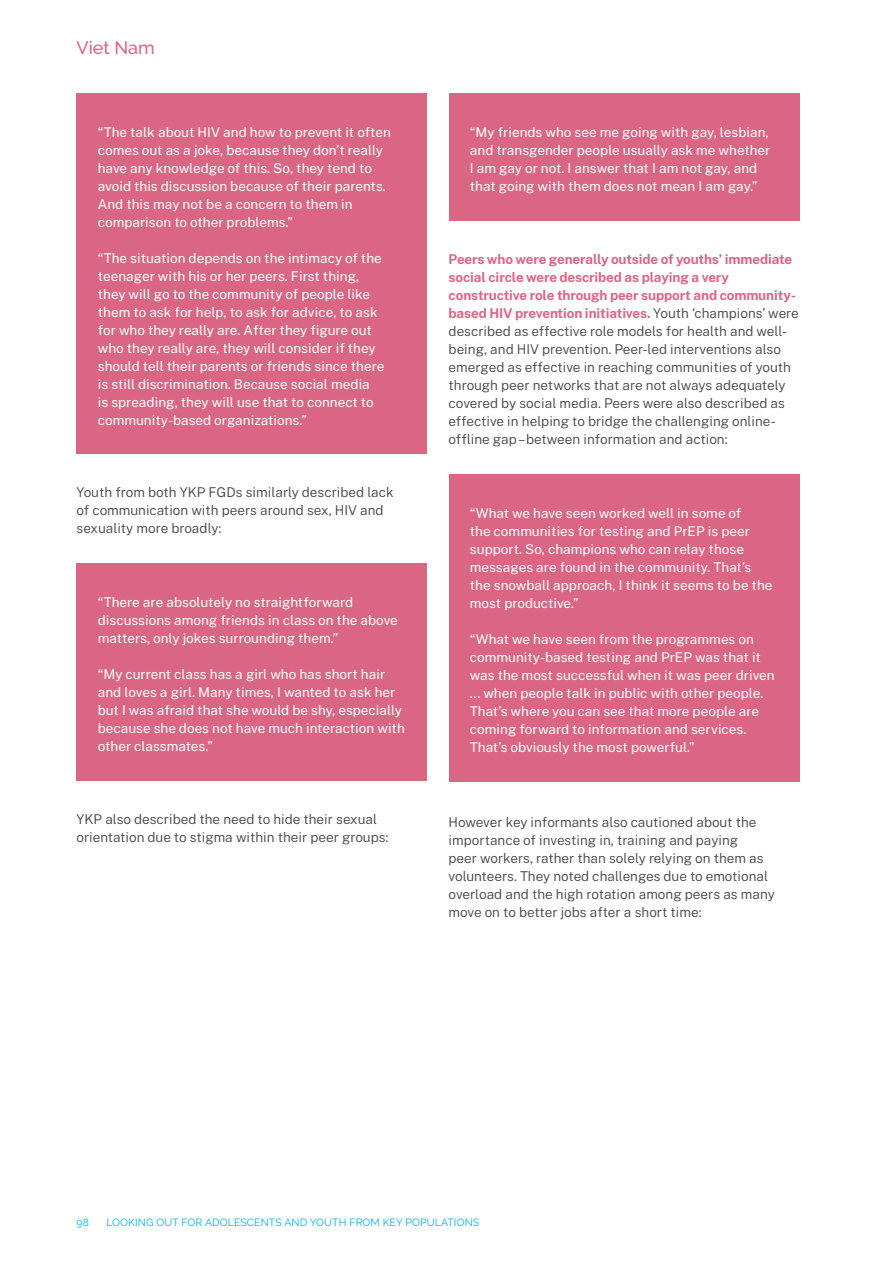
<style>
.page{position:relative;width:893px;height:1263px;background:#fff}
.page>*{position:absolute;margin:0;border:0;box-sizing:border-box;transform-origin:0 0}
.t1{font:500 18px "Raleway";color:#da6683}
.t2{font:13.5px/18px "Public Sans";color:#fff}
.t3{font:300 13.5px/18px "Public Sans";color:#414042}
.t4{font:10.5px "Raleway";letter-spacing:.01em;color:#00aeef}
.s1{font-weight:700;color:#da6683}
</style>
<div class="page">
<div style="left:77px;top:94px;width:350px;height:360px;background:#da6683"></div>
<div style="left:449px;top:474px;width:350px;height:307px;background:#da6683"></div>
<div style="left:77px;top:563px;width:350px;height:218px;background:#da6683"></div>
<div style="left:449px;top:94px;width:350px;height:127px;background:#da6683"></div>
<h1 class="t1" style="left:77px;top:37px;width:80px">Viet Nam</h1>
<p class="t2" style="left:98px;top:122px;width:295px">“The talk about HIV and how to prevent it often comes out as a joke, because they don’t really have any knowledge of this. So, they tend to avoid this discussion because of their parents.<br>And this may not be a concern to them in comparison to other problems.”</p>
<p class="t2" style="left:98px;top:248px;width:288px">“The situation depends on the intimacy of the teenager with his or her peers. First thing, they will go to the community of people like them to ask for help, to ask for advice, to ask for who they really are. After they figure out who they really are, they will consider if they should tell their parents or friends since there is still discrimination. Because social media<br>is spreading, they will use that to connect to community-based organizations.”</p>
<p class="t3" style="left:77px;top:482px;width:319px">Youth from both YKP FGDs similarly described lack of communication with peers around sex, HIV and sexuality more broadly:</p>
<p class="t2" style="left:98px;top:592px;width:302px">“There are absolutely no straightforward discussions among friends in class on the above matters, only jokes surrounding them.”</p>
<p class="t2" style="left:98px;top:664px;width:309px">“My current class has a girl who has short hair and loves a girl. Many times, I wanted to ask her but I was afraid that she would be shy, especially because she does not have much interaction with other classmates.”</p>
<p class="t3" style="left:77px;top:809px;width:313px">YKP also described the need to hide their sexual orientation due to stigma within their peer groups:</p>
<p class="t2" style="left:470px;top:122px;width:302px">“My friends who see me going with gay, lesbian, and transgender people usually ask me whether I am gay or not. I answer that I am not gay, and that going with them does not mean I am gay.”</p>
<p class="t3" style="left:449px;top:249px;width:352px"><span class="s1">Peers who were generally outside of youths’ immediate social circle were described as playing a very constructive role through peer support and community&shy;based HIV prevention initiatives.</span> Youth ‘champions’ were described as effective role models for health and well&shy;being, and HIV prevention. Peer-led interventions also emerged as effective in reaching communities of youth through peer networks that are not always adequately covered by social media. Peers were also described as effective in helping to bridge the challenging online&shy;offline gap – between information and action:</p>
<p class="t2" style="left:470px;top:503px;width:304px">“What we have seen worked well in some of<br>the communities for testing and PrEP is peer support. So, champions who can relay those messages are found in the community. That’s the snowball approach, I think it seems to be the most productive.”</p>
<p class="t2" style="left:470px;top:629px;width:306px">“What we have seen from the programmes on community-based testing and PrEP was that it was the most successful when it was peer driven ... when people talk in public with other people.<br>That’s where you can see that more people are coming forward to information and services.<br>That’s obviously the most powerful.”</p>
<p class="t3" style="left:449px;top:812px;width:328px">However key informants also cautioned about the importance of investing in, training and paying<br>peer workers, rather than solely relying on them as volunteers. They noted challenges due to emotional overload and the high rotation among peers as many move on to better jobs after a short time:</p>
<p class="t4" style="left:77px;top:1216px;width:14px">98</p>
<p class="t4" style="left:107px;top:1216px;width:374px">LOOKING OUT FOR ADOLESCENTS AND YOUTH FROM KEY POPULATIONS</p>
</div>
